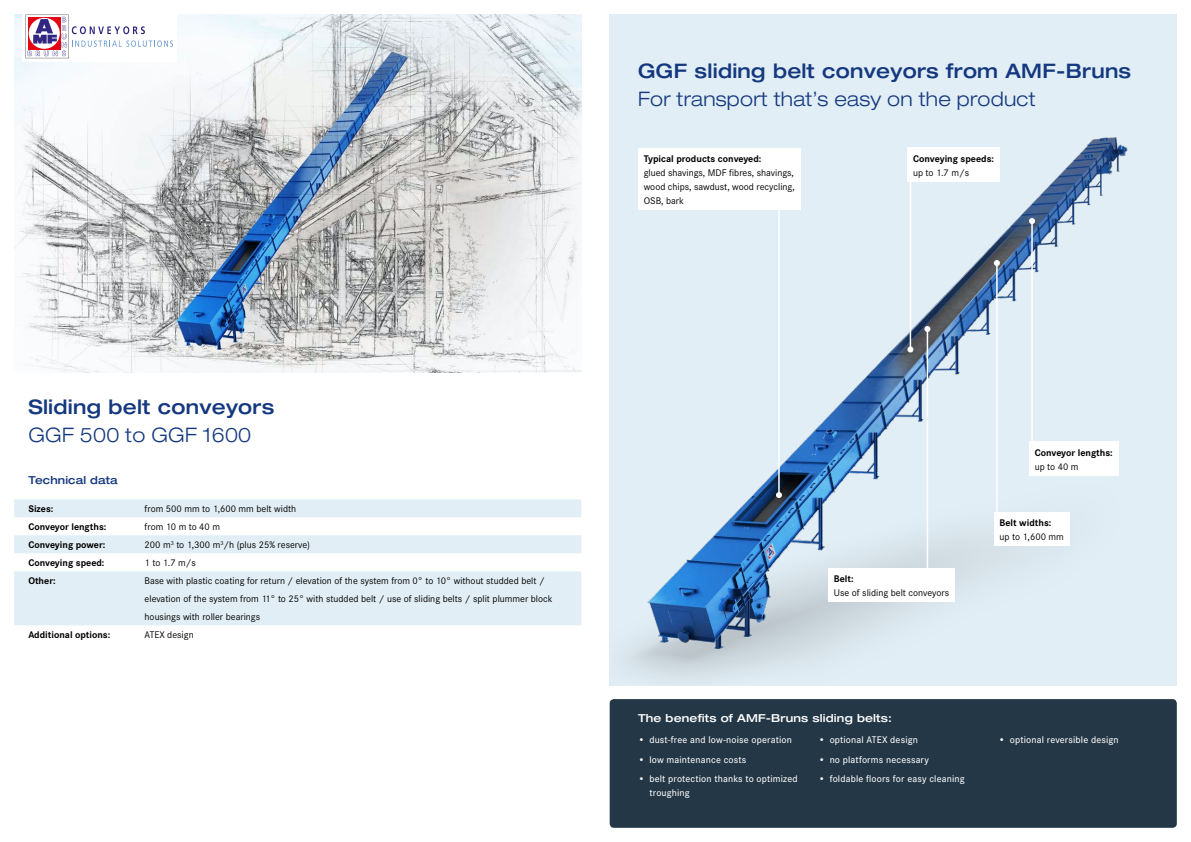
<style>
.page{position:relative;width:1191px;height:842px;background:#fff}
.page>*{position:absolute;margin:0;border:0;box-sizing:border-box;transform-origin:0 0}
.t1{font:500 expanded 20px "Helvetica Neue";letter-spacing:.015em;color:#14387f}
.t2{font:300 expanded 20px "Helvetica Neue";letter-spacing:.015em;color:#14387f}
.t3{font:500 expanded 11px "Helvetica Neue";letter-spacing:.015em;color:#fff}
.t4{font:500 expanded 11px "Helvetica Neue";letter-spacing:.015em;color:#14387f}
.t5{font:10px/18px "Corporate S";color:#000}
.t6{font:500 10px/14px "Corporate S";letter-spacing:.015em;color:#fff}
.t7{font:700 10px/18px "Corporate S";color:#000}
</style>
<div class="page">
<div style="left:609px;top:14px;width:567px;height:671px;background:#e2eef5"></div>
<img style="left:627px;top:137px;width:501px;height:541px">
<img style="left:14px;top:14px;width:567px;height:358px">
<div style="left:609px;top:699px;width:567px;height:129px;background:#243746;border-radius:4px"></div>
<hr style="left:778px;top:199px;width:1px;height:296px;background:#fff">
<svg style="left:776px;top:492px;width:6px;height:6px"></svg>
<hr style="left:926px;top:329px;width:2px;height:257px;background:#fff">
<svg style="left:924px;top:326px;width:6px;height:6px"></svg>
<hr style="left:996px;top:263px;width:1px;height:255px;background:#fff">
<svg style="left:994px;top:260px;width:6px;height:6px"></svg>
<hr style="left:1031px;top:221px;width:1px;height:227px;background:#fff">
<svg style="left:1029px;top:218px;width:6px;height:6px"></svg>
<hr style="left:909px;top:157px;width:2px;height:192px;background:#fff">
<svg style="left:907px;top:346px;width:6px;height:6px"></svg>
<div style="left:14px;top:499px;width:567px;height:18px;background:#e2eef5"></div>
<div style="left:14px;top:535px;width:567px;height:18px;background:#e2eef5"></div>
<div style="left:14px;top:571px;width:567px;height:54px;background:#e2eef5"></div>
<div style="left:907px;top:147px;width:92px;height:35px;background:#fff"></div>
<div style="left:638px;top:148px;width:162px;height:62px;background:#fff"></div>
<div style="left:828px;top:568px;width:127px;height:34px;background:#fff"></div>
<div style="left:1029px;top:441px;width:89px;height:35px;background:#fff"></div>
<div style="left:994px;top:512px;width:75px;height:34px;background:#fff"></div>
<div style="left:22px;top:0;width:155px;height:62px;background:#fff"></div>
<div style="left:24px;top:13px;width:151px;height:48px;background:linear-gradient(to right,#fff,#fff)"></div>
<svg style="left:26px;top:15px;width:147px;height:43px"></svg>
<h1 class="t1" style="left:28px;top:394px;width:248px">Sliding belt conveyors</h1>
<h1 class="t2" style="left:28px;top:423px;width:224px">GGF 500 to GGF 1600</h1>
<p class="t4" style="left:28px;top:473px;width:91px">Technical data</p>
<p class="t7" style="left:28px;top:500px;width:80px">Sizes:<br>Conveyor lengths:<br>Conveying power:<br>Conveying speed:<br>Other:</p>
<p class="t7" style="left:28px;top:626px;width:83px">Additional options:</p>
<p class="t5" style="left:145px;top:500px;width:409px">from 500 mm to 1,600 mm belt width<br>from 10 m to 40 m<br>200 m<sup>3</sup> to 1,300 m<sup>3</sup>/h (plus 25% reserve)<br>1 to 1.7 m/s<br>Base with plastic coating for return / elevation of the system from 0° to 10° without studded belt / elevation of the system from 11° to 25° with studded belt / use of sliding belts / split plummer block housings with roller bearings<br>ATEX design</p>
<h1 class="t1" style="left:638px;top:58px;width:494px">GGF sliding belt conveyors from AMF-Bruns</h1>
<h1 class="t2" style="left:638px;top:87px;width:399px">For transport that’s easy on the product</h1>
<p class="t7" style="left:644px;top:150px;width:119px">Typical products conveyed:</p>
<p class="t5" style="left:644px;top:166px;width:153px;line-height:14px;text-align:justify">glued shavings, MDF fibres, shavings, wood chips, sawdust, wood recycling, OSB, bark</p>
<p class="t7" style="left:913px;top:150px;width:82px">Conveying speeds:</p>
<p class="t5" style="left:913px;top:164px;width:58px">up to 1.7 m/s</p>
<p class="t7" style="left:834px;top:570px;width:21px">Belt:</p>
<p class="t5" style="left:834px;top:584px;width:117px">Use of sliding belt conveyors</p>
<p class="t7" style="left:1034px;top:444px;width:80px">Conveyor lengths:</p>
<p class="t5" style="left:1034px;top:458px;width:45px">up to 40 m</p>
<p class="t7" style="left:999px;top:514px;width:53px">Belt widths:</p>
<p class="t5" style="left:999px;top:528px;width:66px">up to 1,600 mm</p>
<p class="t3" style="left:638px;top:711px;width:255px">The benefits of AMF-Bruns sliding belts:</p>
<p class="t6" style="left:638px;top:732px;width:155px">• dust-free and low-noise operation</p>
<p class="t6" style="left:638px;top:752px;width:110px">• low maintenance costs</p>
<p class="t6" style="left:649px;top:772px;width:150px;text-indent:-11px">• belt protection thanks to optimized troughing</p>
<p class="t6" style="left:818px;top:732px;width:101px">• optional ATEX design</p>
<p class="t6" style="left:818px;top:752px;width:112px">• no platforms necessary</p>
<p class="t6" style="left:818px;top:772px;width:148px">• foldable floors for easy cleaning</p>
<p class="t6" style="left:998px;top:732px;width:122px">• optional reversible design</p>
</div>
